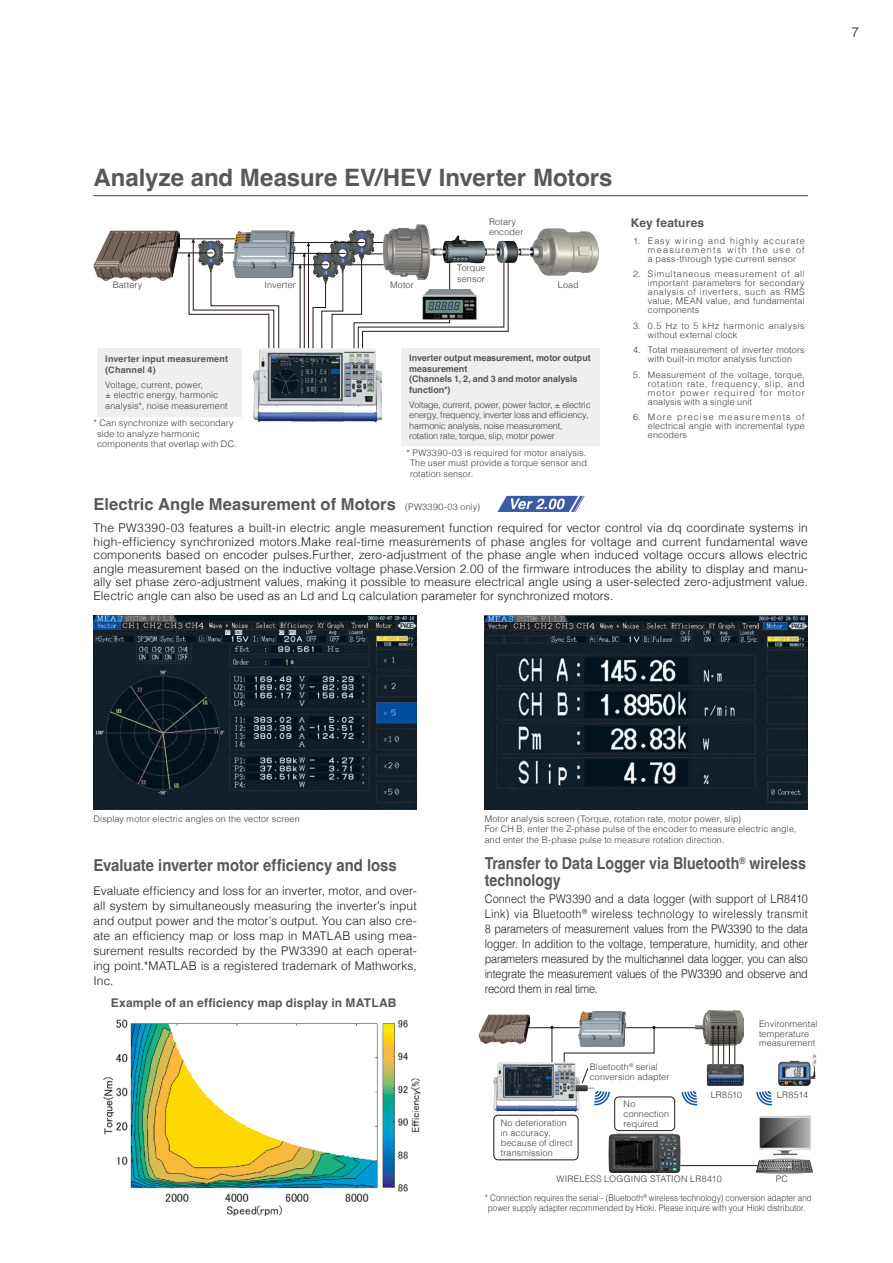
<style>
.page{position:relative;width:893px;height:1263px;background:#fff}
.page>*{position:absolute;margin:0;border:0;box-sizing:border-box;transform-origin:0 0}
.t1{font:700 24px "Helvetica";color:#595857}
.t2{font:700 16.5px/16.5px "Helvetica";color:#595857;scale:.86 1}
.t3{font:700 16.5px "Helvetica";color:#595857}
.t4{font:700 16.5px "Helvetica";color:#595857;scale:.9 1}
.t5{font:300 13.5px "Helvetica";color:#231916}
.t6{font:300 12px/15px "Helvetica";color:#231916;text-align:justify}
.t7{font:300 12px/15px "Helvetica";color:#231916;text-align:justify;scale:.9 1}
.t8{font:700 12px "Helvetica";letter-spacing:.015em;color:#595857}
.t9{font:300 9px/9px "Helvetica";letter-spacing:.015em;color:#3f3b3a}
.t10{font:300 9px/10.5px "Helvetica";letter-spacing:-.015em;color:#3f3b3a}
.t11{font:300 9px/10.5px "Helvetica";letter-spacing:.015em;color:#3f3b3a;text-align:center;scale:.9 1}
.t12{font:700 9px/10.5px "Helvetica";letter-spacing:-.005em;color:#595857}
.t13{font:300 9px/9px "Helvetica";letter-spacing:.05em;color:#3f3b3a}
.t14{font:700 9px/10.5px "Helvetica";letter-spacing:.025em;color:#595857}
.s1{font-weight:300;font-size:9px;color:#3f3b3a}
</style>
<div class="page">
<hr style="left:169px;top:238px;width:100px;height:1px;background:#231916">
<hr style="left:372px;top:242px;width:34px;height:1px;background:#231916">
<hr style="left:300px;top:265px;width:1px;height:91px;background:#231916">
<hr style="left:304px;top:253px;width:1px;height:103px;background:#231916">
<hr style="left:308px;top:243px;width:1px;height:113px;background:#231916">
<svg style="left:313px;top:253px;width:195px;height:95px"></svg>
<img style="left:422px;top:297px;width:54px;height:23px">
<img style="left:383px;top:224px;width:216px;height:73px">
<svg style="left:187px;top:239px;width:92px;height:117px"></svg>
<hr style="left:224px;top:252px;width:37px;height:1px;background:#231916">
<img style="left:231px;top:230px;width:67px;height:67px">
<img style="left:198px;top:240px;width:24px;height:32px">
<img style="left:313px;top:252px;width:24px;height:32px">
<hr style="left:165px;top:252px;width:48px;height:1px;background:#231916">
<img style="left:94px;top:230px;width:86px;height:50px">
<img style="left:330px;top:240px;width:24px;height:33px">
<img style="left:349px;top:230px;width:24px;height:32px">
<hr style="left:291px;top:264px;width:37px;height:1px;background:#231916">
<hr style="left:288px;top:253px;width:57px;height:1px;background:#231916">
<hr style="left:291px;top:242px;width:73px;height:1px;background:#231916">
<img style="left:254px;top:348px;width:127px;height:73px">
<img style="left:272px;top:357px;width:68px;height:41px">
<hr style="left:94px;top:195px;width:714px;height:1px;background:#3f3b3a">
<div style="left:401px;top:348px;width:198px;height:97px;background:#efeff0"></div>
<div style="left:97px;top:348px;width:144px;height:68px;background:#efeff0"></div>
<img style="left:485px;top:616px;width:323px;height:194px">
<img style="left:94px;top:616px;width:323px;height:194px">
<hr style="left:552px;top:1028px;width:1px;height:45px;background:#231916">
<hr style="left:522px;top:1027px;width:178px;height:1px;background:#231916">
<hr style="left:676px;top:1165px;width:93px;height:1px;background:#231916">
<svg style="left:681px;top:1091px;width:17px;height:15px"></svg>
<svg style="left:756px;top:1091px;width:16px;height:15px"></svg>
<img style="left:493px;top:1062px;width:87px;height:49px">
<img style="left:756px;top:1115px;width:57px;height:59px">
<img style="left:579px;top:1010px;width:48px;height:16px">
<img style="left:696px;top:1011px;width:48px;height:34px">
<img style="left:608px;top:1133px;width:73px;height:40px">
<hr style="left:713px;top:1029px;width:1px;height:48px;background:#231916">
<hr style="left:718px;top:1029px;width:1px;height:48px;background:#231916">
<hr style="left:723px;top:1029px;width:1px;height:48px;background:#231916">
<hr style="left:729px;top:1029px;width:1px;height:48px;background:#231916">
<svg style="left:711px;top:1026px;width:25px;height:3px"></svg>
<hr style="left:734px;top:1029px;width:1px;height:48px;background:#231916">
<img style="left:707px;top:1064px;width:37px;height:22px">
<img style="left:777px;top:1053px;width:40px;height:33px">
<img style="left:479px;top:1014px;width:51px;height:30px">
<div style="left:494px;top:1115px;width:84px;height:45px;border:1px solid #231916;border-radius:4px"></div>
<div style="left:614px;top:1097px;width:61px;height:34px;border:1px solid #231916;border-radius:4px"></div>
<svg style="left:564px;top:1026px;width:92px;height:80px"></svg>
<svg style="left:497px;top:496px;width:88px;height:16px"></svg>
<img style="left:103px;top:1019px;width:318px;height:196px">
<h3 class="t5" style="left:851px;top:21px;width:9px">7</h3>
<h1 class="t1" style="left:94px;top:163px;width:520px">Analyze and Measure EV/HEV Inverter Motors</h1>
<p class="t9" style="left:113px;top:280px;width:31px">Battery</p>
<p class="t9" style="left:264px;top:280px;width:33px">Inverter</p>
<p class="t9" style="left:390px;top:280px;width:25px">Motor</p>
<p class="t9" style="left:489px;top:215px;width:36px;line-height:10.5px">Rotary encoder</p>
<p class="t9" style="left:457px;top:262px;width:30px;line-height:10.5px">Torque sensor</p>
<p class="t9" style="left:558px;top:280px;width:22px">Load</p>
<p class="t14" style="left:105px;top:355px;width:124px">Inverter input measurement (Channel 4)</p>
<p class="t9" style="left:105px;top:379px;width:124px;line-height:10.5px">Voltage, current, power,<br>± electric energy, harmonic analysis*, noise measurement</p>
<p class="t9" style="left:97px;top:417px;width:141px;line-height:10.5px;text-indent:-4px">* Can synchronize with secondary side to analyze harmonic components that overlap with DC.</p>
<p class="t12" style="left:409px;top:354px;width:183px">Inverter output measurement, motor output measurement<br>(Channels 1, 2, and 3 and motor analysis function*)</p>
<p class="t10" style="left:409px;top:399px;width:183px">Voltage, current, power, power factor, ± electric energy, frequency, inverter loss and efficiency, harmonic analysis, noise measurement, rotation rate, torque, slip, motor power</p>
<p class="t9" style="left:410px;top:447px;width:178px;line-height:10.5px;text-align:justify;text-indent:-4px">* PW3390-03 is required for motor analysis.<br>The user must provide a torque sensor and rotation sensor.</p>
<h2 class="t3" style="left:94px;top:494px;width:388px">Electric Angle Measurement of Motors <span class="s1">(PW3390-03 only)</span></h2>
<h3 class="t8" style="left:631px;top:216px;width:75px">Key features</h3>
<p class="t9" style="left:648px;top:236px;width:158px;text-align:justify;text-indent:-15px">1. Easy wiring and highly accurate measurements with the use of a pass-through type current sensor</p>
<p class="t9" style="left:648px;top:269px;width:158px;text-align:justify;text-indent:-15px">2. Simultaneous measurement of all important parameters for secondary analysis of inverters, such as RMS value, MEAN value, and fundamental components</p>
<p class="t13" style="left:648px;top:320px;width:158px;text-indent:-15px">3. 0.5 Hz to 5 kHz harmonic analysis without external clock</p>
<p class="t9" style="left:633px;top:345px;width:173px;text-align:center">4. Total measurement of inverter motors with built-in motor analysis function</p>
<p class="t9" style="left:648px;top:369px;width:158px;text-align:justify;text-indent:-15px">5. Measurement of the voltage, torque, rotation rate, frequency, slip, and motor power required for motor analysis with a single unit</p>
<p class="t9" style="left:648px;top:412px;width:158px;text-align:justify;text-indent:-15px">6. More precise measurements of electrical angle with incremental type encoders</p>
<p class="t6" style="left:94px;top:520px;width:716px;line-height:13.5px">The PW3390-03 features a built-in electric angle measurement function required for vector control via dq coordinate systems in high-efficiency synchronized motors.Make real-time measurements of phase angles for voltage and current fundamental wave components based on encoder pulses.Further, zero-adjustment of the phase angle when induced voltage occurs allows electric angle measurement based on the inductive voltage phase.Version 2.00 of the firmware introduces the ability to display and manu&shy;ally set phase zero-adjustment values, making it possible to measure electrical angle using a user-selected zero-adjustment value.<br>Electric angle can also be used as an Ld and Lq calculation parameter for synchronized motors.</p>
<p class="t9" style="left:94px;top:813px;width:208px">Display motor electric angles on the vector screen</p>
<p class="t9" style="left:485px;top:812px;width:313px;line-height:10.5px">Motor analysis screen (Torque, rotation rate, motor power, slip)<br>For CH B, enter the Z-phase pulse of the encoder to measure electric angle, and enter the B-phase pulse to measure rotation direction.</p>
<h2 class="t4" style="left:94px;top:855px;width:338px">Evaluate inverter motor efficiency and loss</h2>
<p class="t6" style="left:94px;top:882px;width:325px">Evaluate efficiency and loss for an inverter, motor, and over&shy;all system by simultaneously measuring the inverter’s input and output power and the motor’s output. You can also cre&shy;ate an efficiency map or loss map in MATLAB using mea&shy;surement results recorded by the PW3390 at each operat&shy;ing point.*MATLAB is a registered trademark of Mathworks, Inc.</p>
<h3 class="t8" style="left:111px;top:996px;width:287px">Example of an efficiency map display in MATLAB</h3>
<h2 class="t2" style="left:485px;top:857px;width:375px">Transfer to Data Logger via Bluetooth<sup>®</sup> wireless technology</h2>
<p class="t7" style="left:485px;top:891px;width:361px">Connect the PW3390 and a data logger (with support of LR8410<br>Link) via Bluetooth<sup>®</sup> wireless technology to wirelessly transmit 8 parameters of measurement values from the PW3390 to the data logger. In addition to the voltage, temperature, humidity, and other parameters measured by the multichannel data logger, you can also integrate the measurement values of the PW3390 and observe and record them in real time.</p>
<p class="t9" style="left:501px;top:1118px;width:73px;line-height:9.8px">No deterioration in accuracy, because of direct transmission</p>
<p class="t9" style="left:590px;top:1060px;width:81px;line-height:10.5px">Bluetooth<sup>®</sup> serial conversion adapter</p>
<p class="t9" style="left:624px;top:1099px;width:47px;line-height:9.8px">No connection required</p>
<p class="t9" style="left:759px;top:1018px;width:60px;line-height:9.8px">Environmental temperature measurement</p>
<p class="t9" style="left:711px;top:1089px;width:33px">LR8510</p>
<p class="t9" style="left:777px;top:1089px;width:33px">LR8514</p>
<p class="t9" style="left:556px;top:1173px;width:167px">WIRELESS LOGGING STATION LR8410</p>
<p class="t9" style="left:776px;top:1173px;width:14px">PC</p>
<p class="t11" style="left:485px;top:1191px;width:365px">* Connection requires the serial - (Bluetooth<sup>®</sup> wireless technology) conversion adapter and power supply adapter recommended by Hioki. Please inquire with your Hioki distributor.</p>
</div>
